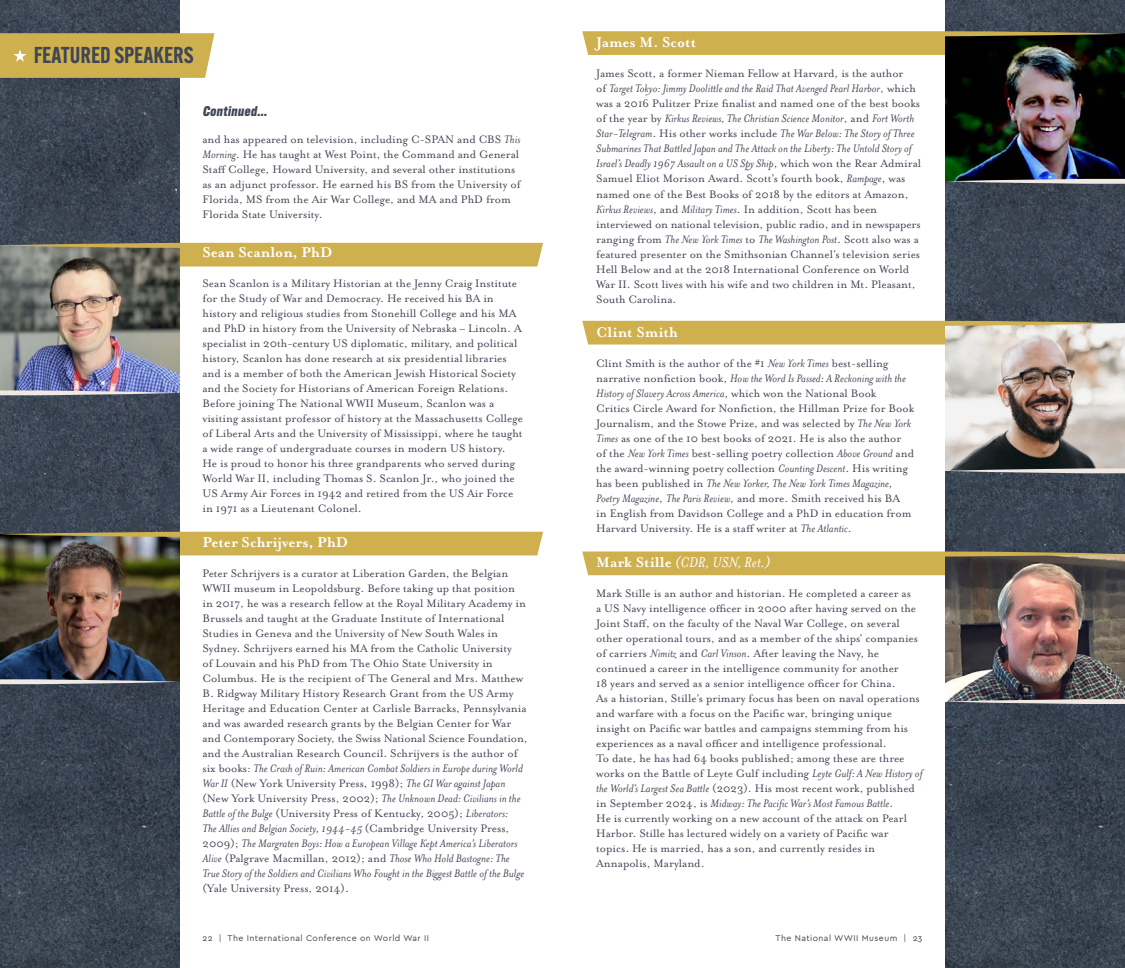
<style>
.page{position:relative;width:1125px;height:968px;background:#fff}
.page>*{position:absolute;margin:0;border:0;box-sizing:border-box;transform-origin:0 0}
.t1{font:600 22.5px "Alternate Gothic ATF";color:#404654}
.t2{font:700 16.25px "Mrs Eaves OT";color:#fff}
.t3{font:italic 16.25px "Mrs Eaves OT";color:#fff}
.t4{font:italic 800 13.75px "Alternate Gothic ATF";color:#404654}
.t5{font:12.5px/15px "Mrs Eaves OT";color:#404654}
.t6{font:8.75px "Cera Basic";letter-spacing:.05em;color:#404654}
.s1{font-style:italic}
.s2{font-weight:700;font-style:normal}
</style>
<div class="page">
<img style="left:0;top:0;width:180px;height:968px">
<img style="left:945px;top:0;width:180px;height:968px">
<svg style="left:0;top:33px;width:214px;height:45px;background:#cfb153"></svg>
<img style="left:0;top:266px;width:180px;height:123px">
<img style="left:0;top:555px;width:180px;height:123px">
<img style="left:945px;top:55px;width:180px;height:123px">
<img style="left:945px;top:344px;width:180px;height:123px">
<img style="left:945px;top:575px;width:180px;height:123px">
<svg style="left:0;top:389px;width:180px;height:7px"></svg>
<svg style="left:0;top:678px;width:180px;height:7px"></svg>
<svg style="left:0;top:243px;width:543px;height:23px;background:#b29d56"></svg>
<svg style="left:0;top:531px;width:543px;height:24px;background:#ae9956"></svg>
<svg style="left:582px;top:31px;width:543px;height:24px;background:#998540"></svg>
<svg style="left:582px;top:321px;width:543px;height:23px;background:#d3bc76"></svg>
<svg style="left:582px;top:551px;width:543px;height:24px;background:#ae9652"></svg>
<svg style="left:945px;top:178px;width:180px;height:7px"></svg>
<svg style="left:945px;top:467px;width:180px;height:7px"></svg>
<svg style="left:945px;top:698px;width:180px;height:7px"></svg>
<h1 class="t1" style="left:34px;top:41px;width:161px">FEATURED SPEAKERS</h1>
<p class="t4" style="left:202px;top:103px;width:68px">Continued...</p>
<p class="t5" style="left:202px;top:132px;width:320px">and has appeared on television, including C-SPAN and CBS <span class="s1">This Morning</span>. He has taught at West Point, the Command and General Staff College, Howard University, and several other institutions as an adjunct professor. He earned his BS from the University of Florida, MS from the Air War College, and MA and PhD from Florida State University.</p>
<h2 class="t2" style="left:202px;top:243px;width:132px">Sean Scanlon, PhD</h2>
<p class="t5" style="left:202px;top:276px;width:322px">Sean Scanlon is a Military Historian at the Jenny Craig Institute for the Study of War and Democracy. He received his BA in history and religious studies from Stonehill College and his MA and PhD in history from the University of Nebraska – Lincoln. A specialist in 20th-century US diplomatic, military, and political history, Scanlon has done research at six presidential libraries and is a member of both the American Jewish Historical Society and the Society for Historians of American Foreign Relations.<br>Before joining The National WWII Museum, Scanlon was a visiting assistant professor of history at the Massachusetts College of Liberal Arts and the University of Mississippi, where he taught a wide range of undergraduate courses in modern US history.<br>He is proud to honor his three grandparents who served during World War II, including Thomas S. Scanlon Jr., who joined the US Army Air Forces in 1942 and retired from the US Air Force in 1971 as a Lieutenant Colonel.</p>
<h2 class="t2" style="left:202px;top:532px;width:147px">Peter Schrijvers, PhD</h2>
<p class="t5" style="left:202px;top:565px;width:327px">Peter Schrijvers is a curator at Liberation Garden, the Belgian WWII museum in Leopoldsburg. Before taking up that position in 2017, he was a research fellow at the Royal Military Academy in Brussels and taught at the Graduate Institute of International Studies in Geneva and the University of New South Wales in Sydney. Schrijvers earned his MA from the Catholic University<br>of Louvain and his PhD from The Ohio State University in Columbus. He is the recipient of The General and Mrs. Matthew B. Ridgway Military History Research Grant from the US Army Heritage and Education Center at Carlisle Barracks, Pennsylvania and was awarded research grants by the Belgian Center for War and Contemporary Society, the Swiss National Science Foundation, and the Australian Research Council. Schrijvers is the author of six books: <span class="s1">The Crash of Ruin: American Combat Soldiers in Europe during World War II</span> (New York University Press, 1998); <span class="s1">The GI War against Japan </span>(New York University Press, 2002); <span class="s1">The Unknown Dead: Civilians in the Battle of the Bulge</span> (University Press of Kentucky, 2005); <span class="s1">Liberators:<br>The Allies and Belgian Society, 1944-45</span> (Cambridge University Press, 2009); <span class="s1">The Margraten Boys: How a European Village Kept America’s Liberators Alive</span> (Palgrave Macmillan, 2012); and <span class="s1">Those Who Hold Bastogne: The True Story of the Soldiers and Civilians Who Fought in the Biggest Battle of the Bulge</span></p>
<p class="t5" style="left:202px;top:880px;width:148px">(Yale University Press, 2014).</p>
<h2 class="t2" style="left:596px;top:33px;width:101px">James M. Scott</h2>
<p class="t5" style="left:596px;top:66px;width:326px">James Scott, a former Nieman Fellow at Harvard, is the author<br>of <span class="s1">Target Tokyo: Jimmy Doolittle and the Raid That Avenged Pearl Harbor</span>, which was a 2016 Pulitzer Prize finalist and named one of the best books of the year by <span class="s1">Kirkus Reviews, The Christian Science Monitor</span>, and <span class="s1">Fort Worth Star-Telegram</span>. His other works include <span class="s1">The War Below: The Story of Three Submarines That Battled Japan and The Attack on the Liberty: The Untold Story of Israel’s Deadly 1967 Assault on a US Spy Ship</span>, which won the Rear Admiral Samuel Eliot Morison Award. Scott’s fourth book, <span class="s1">Rampage</span>, was named one of the Best Books of 2018 by the editors at Amazon, <span class="s1">Kirkus Reviews</span>, and <span class="s1">Military Times</span>. In addition, Scott has been interviewed on national television, public radio, and in newspapers ranging from <span class="s1">The New York Times</span> to <span class="s1">The Washington Post</span>. Scott also was a featured presenter on the Smithsonian Channel’s television series Hell Below and at the 2018 International Conference on World War II. Scott lives with his wife and two children in Mt. Pleasant, South Carolina.</p>
<h2 class="t2" style="left:596px;top:323px;width:83px">Clint Smith</h2>
<p class="t5" style="left:596px;top:356px;width:319px">Clint Smith is the author of the #1 <span class="s1">New York Times</span> best-selling narrative nonfiction book, <span class="s1">How the Word Is Passed: A Reckoning with the History of Slavery Across America</span>, which won the National Book<br>Critics Circle Award for Nonfiction, the Hillman Prize for Book Journalism, and the Stowe Prize, and was selected by <span class="s1">The New York Times</span> as one of the 10 best books of 2021. He is also the author of the <span class="s1">New York Times</span> best-selling poetry collection <span class="s1">Above Ground</span> and the award-winning poetry collection <span class="s1">Counting Descent</span>. His writing has been published in <span class="s1">The New Yorker, The New York Times Magazine, Poetry Magazine</span>, <span class="s1">The Paris Review</span>, and more. Smith received his BA<br>in English from Davidson College and a PhD in education from Harvard University. He is a staff writer at <span class="s1">The Atlantic</span>.</p>
<h2 class="t3" style="left:596px;top:553px;width:176px"><span class="s2">Mark Stille</span> (CDR, USN, Ret.)</h2>
<p class="t5" style="left:596px;top:585px;width:328px">Mark Stille is an author and historian. He completed a career as<br>a US Navy intelligence officer in 2000 after having served on the Joint Staff, on the faculty of the Naval War College, on several other operational tours, and as a member of the ships’ companies of carriers <span class="s1">Nimitz</span> and <span class="s1">Carl Vinson</span>. After leaving the Navy, he continued a career in the intelligence community for another<br>18 years and served as a senior intelligence officer for China.<br>As a historian, Stille’s primary focus has been on naval operations and warfare with a focus on the Pacific war, bringing unique insight on Pacific war battles and campaigns stemming from his experiences as a naval officer and intelligence professional.<br>To date, he has had 64 books published; among these are three works on the Battle of Leyte Gulf including <span class="s1">Leyte Gulf: A New History of the World’s Largest Sea Battle</span> (2023). His most recent work, published in September 2024, is <span class="s1">Midway: The Pacific War’s Most Famous Battle</span>.<br>He is currently working on a new account of the attack on Pearl Harbor. Stille has lectured widely on a variety of Pacific war topics. He is married, has a son, and currently resides in Annapolis, Maryland.</p>
<p class="t6" style="left:202px;top:933px;width:228px">22 | The International Conference on World War II</p>
<p class="t6" style="left:776px;top:933px;width:148px">The National WWII Museum | 23</p>
</div>
